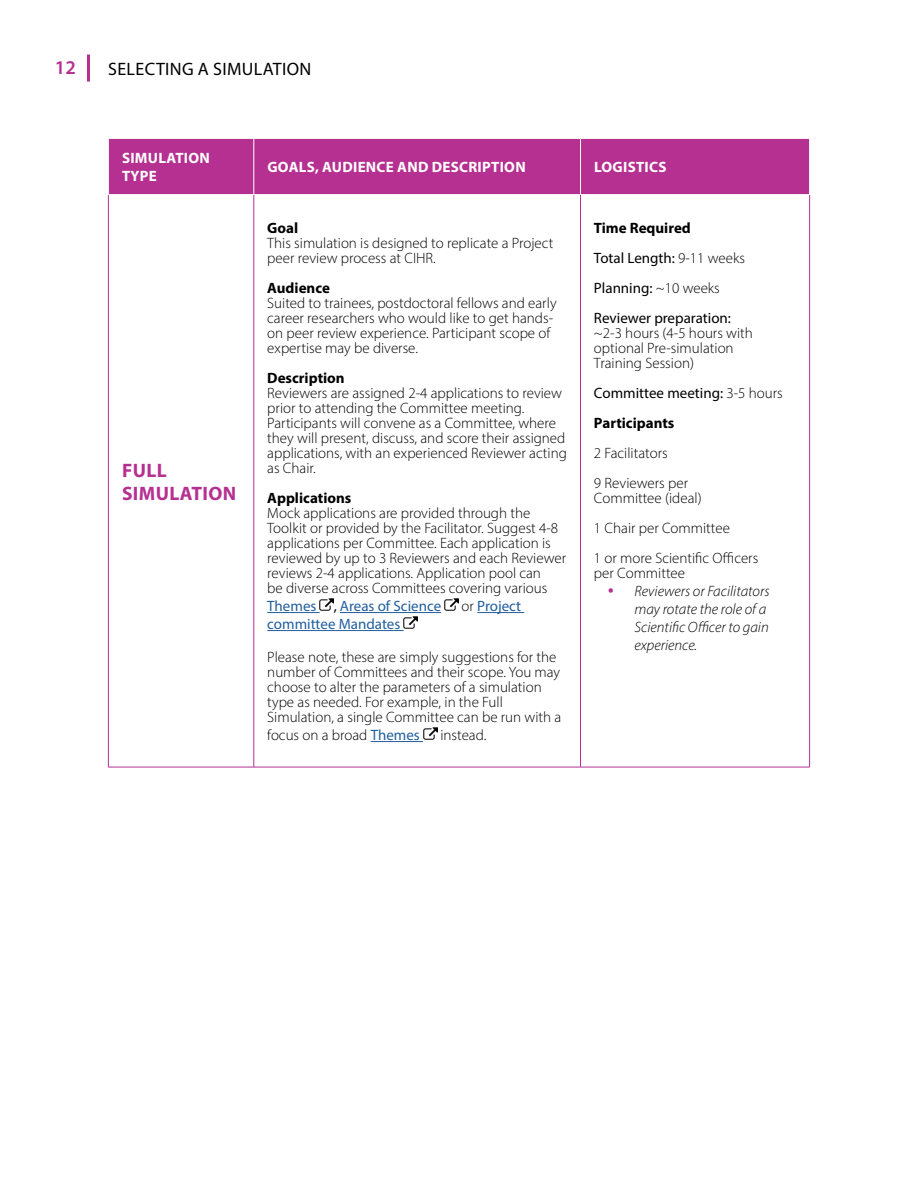
<style>
.page{position:relative;width:918px;height:1188px;background:#fff}
.page>*{position:absolute;margin:0;border:0;box-sizing:border-box;transform-origin:0 0}
.t1{font:700 19.5px/23.4px "Myriad Pro";letter-spacing:.02em;color:#b63092}
.t2{font:600 19.5px "Myriad Pro";color:#b63092}
.t3{font:18px "Myriad Pro";letter-spacing:.02em;color:#000}
.t4{font:300 15px/15px "Myriad Pro";color:#000}
.t5{font:15px/30px "Myriad Pro";color:#000}
.t6{font:italic 300 15px/18px "Myriad Pro";color:#000}
.t7{font:700 15px/18px "Myriad Pro";letter-spacing:.02em;color:#fff}
.t8{font:15px "Myriad Pro";color:#215e9e}
.t9{font:700 15px "Myriad Pro";color:#000}
.s1{color:#000}
.s2{font-weight:300;color:#000}
.s3{font-weight:400;color:#215e9e}
.s4{font-weight:700}
.s5{font-weight:300}
</style>
<div class="page">
<hr style="left:87px;top:55px;width:3px;height:27px;background:#b63092">
<div style="left:109px;top:139px;width:700px;height:55px;background:#b63092"></div>
<hr style="left:253px;top:139px;width:1px;height:55px;background:#fff">
<hr style="left:580px;top:139px;width:1px;height:55px;background:#fff">
<hr style="left:108px;top:195px;width:1px;height:572px;background:#b63092">
<hr style="left:809px;top:195px;width:1px;height:572px;background:#b63092">
<hr style="left:254px;top:195px;width:1px;height:572px;background:#b63092">
<hr style="left:580px;top:195px;width:1px;height:572px;background:#b63092">
<hr style="left:108px;top:767px;width:146px;height:1px;background:#b63092">
<hr style="left:580px;top:767px;width:230px;height:1px;background:#b63092">
<hr style="left:254px;top:767px;width:326px;height:1px;background:#b63092">
<hr style="left:267px;top:612px;width:53px;height:1px;background:#215e9e">
<hr style="left:340px;top:612px;width:101px;height:1px;background:#215e9e">
<hr style="left:477px;top:612px;width:47px;height:1px;background:#215e9e">
<hr style="left:267px;top:630px;width:137px;height:1px;background:#215e9e">
<hr style="left:371px;top:741px;width:52px;height:1px;background:#215e9e">
<img style="left:320px;top:598px;width:14px;height:13px">
<img style="left:444px;top:598px;width:14px;height:13px">
<img style="left:404px;top:616px;width:14px;height:13px">
<img style="left:423px;top:727px;width:14px;height:13px">
<h1 class="t2" style="left:55px;top:55px;width:22px">12</h1>
<p class="t3" style="left:108px;top:58px;width:205px">SELECTING A SIMULATION</p>
<p class="t7" style="left:122px;top:149px;width:89px">SIMULATION<br>TYPE</p>
<p class="t7" style="left:267px;top:158px;width:260px">GOALS, AUDIENCE AND DESCRIPTION</p>
<p class="t7" style="left:594px;top:158px;width:74px">LOGISTICS</p>
<h1 class="t1" style="left:122px;top:458px;width:116px">FULL<br>SIMULATION</h1>
<p class="t9" style="left:267px;top:218px;width:33px">Goal</p>
<p class="t4" style="left:267px;top:235px;width:288px">This simulation is designed to replicate a Project peer review process at CIHR.</p>
<p class="t9" style="left:267px;top:278px;width:64px">Audience</p>
<p class="t4" style="left:267px;top:295px;width:291px">Suited to trainees, postdoctoral fellows and early career researchers who would like to get hands&shy;on peer review experience. Participant scope of expertise may be diverse.</p>
<p class="t9" style="left:267px;top:368px;width:79px">Description</p>
<p class="t4" style="left:267px;top:385px;width:301px">Reviewers are assigned 2-4 applications to review prior to attending the Committee meeting.<br>Participants will convene as a Committee, where they will present, discuss, and score their assigned applications, with an experienced Reviewer acting as Chair.</p>
<p class="t9" style="left:267px;top:488px;width:86px">Applications</p>
<p class="t4" style="left:267px;top:505px;width:300px">Mock applications are provided through the Toolkit or provided by the Facilitator. Suggest 4-8 applications per Committee. Each application is reviewed by up to 3 Reviewers and each Reviewer reviews 2-4 applications. Application pool can<br>be diverse across Committees covering various</p>
<p class="t8" style="left:267px;top:597px;width:175px">Themes <span class="s1">,</span> Areas of Science</p>
<p class="t8" style="left:462px;top:597px;width:61px"><span class="s2">or</span> Project</p>
<p class="t8" style="left:267px;top:615px;width:135px">committee Mandates</p>
<p class="t4" style="left:267px;top:649px;width:296px">Please note, these are simply suggestions for the number of Committees and their scope. You may choose to alter the parameters of a simulation type as needed. For example, in the Full Simulation, a single Committee can be run with a</p>
<p class="t4" style="left:267px;top:727px;width:154px">focus on a broad <span class="s3">Themes</span></p>
<p class="t4" style="left:440px;top:727px;width:46px">instead.</p>
<p class="t5" style="left:594px;top:213px;width:153px"><span class="s4">Time Required<br></span>Total Length: <span class="s5">9-11 weeks<br></span>Planning: <span class="s5">~10 weeks<br></span>Reviewer preparation:</p>
<p class="t4" style="left:594px;top:325px;width:160px">~2-3 hours (4-5 hours with optional Pre-simulation<br>Training Session)</p>
<p class="t5" style="left:594px;top:378px;width:190px">Committee meeting: <span class="s5">3-5 hours<br></span><span class="s4">Participants</span></p>
<p class="t4" style="left:594px;top:438px;width:96px;line-height:30px">2 Facilitators<br>9 Reviewers per</p>
<p class="t4" style="left:594px;top:483px;width:166px;line-height:30px">Committee (ideal)<br>1 Chair per Committee<br>1 or more Scientific Officers</p>
<p class="t4" style="left:594px;top:565px;width:93px">per Committee</p>
<p class="t6" style="left:634px;top:582px;width:137px">Reviewers or Facilitators may rotate the role of a<br>Scientific Officer to gain experience.</p>
</div>
